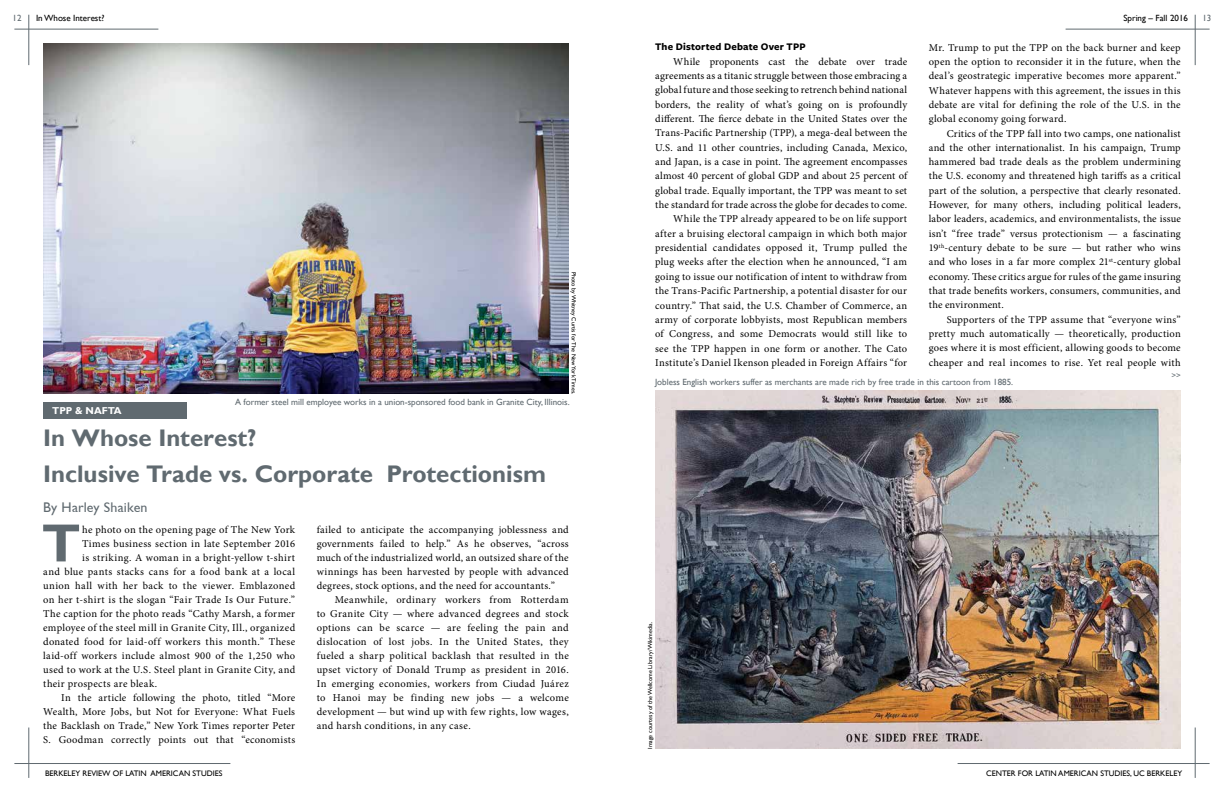
<style>
.page{position:relative;width:1224px;height:792px;background:#fff}
.page>*{position:absolute;margin:0;border:0;box-sizing:border-box;transform-origin:0 0}
.t1{font:700 54px "Gill Sans";color:#606a70}
.t2{font:700 24px/36px "Gill Sans";color:#606a70}
.t3{font:14px "Gill Sans";letter-spacing:.01em;color:#606a70}
.t4{font:10.5px/14.3px "Minion Pro";letter-spacing:.02em;color:#000;text-align:justify}
.t5{font:10.5px "Minion Pro";letter-spacing:.04em;color:#000}
.t6{font:700 10.5px "Freight Sans Pro";letter-spacing:.015em;color:#000}
.t7{font:700 10px "Gill Sans";color:#fff}
.t8{font:9px "Gill Sans";color:#606a70}
.t9{font:9px "Gill Sans";color:#000}
.t10{font:8px "Gill Sans";color:#000}
.t11{font:8px "Gill Sans";color:#606a70}
.t12{font:6px "Gill Sans";color:#000}
</style>
<div class="page">
<hr style="left:14px;top:29px;width:144px;height:1px;background:#606a70">
<hr style="left:29px;top:15px;width:1px;height:50px;background:#606a70">
<hr style="left:14px;top:763px;width:216px;height:1px;background:#606a70">
<hr style="left:29px;top:728px;width:1px;height:50px;background:#606a70">
<hr style="left:958px;top:763px;width:252px;height:1px;background:#606a70">
<hr style="left:1195px;top:728px;width:1px;height:50px;background:#606a70">
<hr style="left:1066px;top:29px;width:144px;height:1px;background:#606a70">
<hr style="left:1195px;top:15px;width:1px;height:50px;background:#606a70">
<div style="left:43px;top:403px;width:144px;height:16px;background:#606a70"></div>
<img style="left:43px;top:43px;width:526px;height:351px">
<img style="left:655px;top:390px;width:526px;height:359px">
<p class="t8" style="left:13px;top:13px;width:10px">12</p>
<p class="t9" style="left:36px;top:13px;width:70px">In Whose Interest?</p>
<p class="t9" style="left:1123px;top:13px;width:66px">Spring – Fall 2016</p>
<p class="t8" style="left:1202px;top:13px;width:10px">13</p>
<p class="t6" style="left:655px;top:40px;width:152px">The Distorted Debate Over TPP</p>
<p class="t4" style="left:655px;top:54px;width:254px;text-align:right">While proponents cast the debate over trade agreements as a titanic struggle between those embracing a global future and those seeking to retrench behind national borders, the reality of what’s going on is profoundly different. The fierce debate in the United States over the Trans-Pacific Partnership (TPP), a mega-deal between the U.S. and 11 other countries, including Canada, Mexico, and Japan, is a case in point. The agreement encompasses almost 40 percent of global GDP and about 25 percent of global trade. Equally important, the TPP was meant to set the standard for trade across the globe for decades to come.<br>While the TPP already appeared to be on life support after a bruising electoral campaign in which both major presidential candidates opposed it, Trump pulled the plug weeks after the election when he announced, “I am going to issue our notification of intent to withdraw from the Trans-Pacific Partnership, a potential disaster for our country.” That said, the U.S. Chamber of Commerce, an army of corporate lobbyists, most Republican members of Congress, and some Democrats would still like to see the TPP happen in one form or another. The Cato Institute’s Daniel Ikenson pleaded in Foreign Affairs “for</p>
<p class="t4" style="left:929px;top:40px;width:254px">Mr. Trump to put the TPP on the back burner and keep open the option to reconsider it in the future, when the deal’s geostrategic imperative becomes more apparent.” Whatever happens with this agreement, the issues in this debate are vital for defining the role of the U.S. in the global economy going forward.</p>
<p class="t4" style="left:929px;top:126px;width:254px;text-indent:18px">Critics of the TPP fall into two camps, one nationalist and the other internationalist. In his campaign, Trump hammered bad trade deals as the problem undermining the U.S. economy and threatened high tariffs as a critical part of the solution, a perspective that clearly resonated.<br>However, for many others, including political leaders, labor leaders, academics, and environmentalists, the issue isn’t “free trade” versus protectionism — a fascinating 19<sup>th</sup>-century debate to be sure — but rather who wins and who loses in a far more complex 21<sup>st</sup>-century global economy. These critics argue for rules of the game insuring that trade benefits workers, consumers, communities, and the environment.</p>
<p class="t4" style="left:929px;top:312px;width:254px;text-indent:18px">Supporters of the TPP assume that “everyone wins” pretty much automatically — theoretically, production goes where it is most efficient, allowing goods to become cheaper and real incomes to rise. Yet real people with</p>
<p class="t12" style="left:577px;top:272px;width:124px;rotate:90deg">Photo by Whitney Curtis for The New York Times.</p>
<p class="t11" style="left:1171px;top:370px;width:11px">&gt;&gt;</p>
<p class="t8" style="left:655px;top:377px;width:360px">Jobless English workers suffer as merchants are made rich by free trade in this cartoon from 1885.</p>
<p class="t7" style="left:52px;top:405px;width:71px">TPP &amp; NAFTA</p>
<p class="t8" style="left:235px;top:397px;width:336px">A former steel mill employee works in a union-sponsored food bank in Granite City, Illinois.</p>
<h2 class="t2" style="left:43px;top:421px;width:504px">In Whose Interest?<br>Inclusive Trade vs. Corporate Protectionism</h2>
<h3 class="t3" style="left:43px;top:500px;width:106px">By Harley Shaiken</h3>
<h1 class="t1" style="left:42px;top:511px;width:40px">T</h1>
<p class="t4" style="left:82px;top:523px;width:215px">he photo on the opening page of The New York</p>
<p class="t4" style="left:82px;top:537px;width:215px">Times business section in late September 2016</p>
<p class="t5" style="left:82px;top:551px;width:215px">is striking. A woman in a bright-yellow t-shirt</p>
<p class="t4" style="left:43px;top:565px;width:253px">and blue pants stacks cans for a food bank at a local</p>
<p class="t4" style="left:43px;top:579px;width:254px">union hall with her back to the viewer. Emblazoned</p>
<p class="t4" style="left:43px;top:593px;width:253px">on her t-shirt is the slogan “Fair Trade Is Our Future.”</p>
<p class="t4" style="left:43px;top:607px;width:253px">The caption for the photo reads “Cathy Marsh, a former</p>
<p class="t4" style="left:43px;top:621px;width:254px">employee of the steel mill in Granite City, Ill., organized</p>
<p class="t4" style="left:43px;top:635px;width:254px">donated food for laid-off workers this month.” These</p>
<p class="t4" style="left:43px;top:649px;width:254px">laid-off workers include almost 900 of the 1,250 who</p>
<p class="t4" style="left:43px;top:663px;width:254px">used to work at the U.S. Steel plant in Granite City, and</p>
<p class="t4" style="left:43px;top:677px;width:116px">their prospects are bleak.</p>
<p class="t4" style="left:61px;top:691px;width:235px">In the article following the photo, titled “More</p>
<p class="t4" style="left:43px;top:705px;width:253px">Wealth, More Jobs, but Not for Everyone: What Fuels</p>
<p class="t4" style="left:43px;top:719px;width:253px">the Backlash on Trade,” New York Times reporter Peter</p>
<p class="t4" style="left:43px;top:733px;width:253px">S. Goodman correctly points out that “economists</p>
<p class="t4" style="left:317px;top:523px;width:254px;line-height:14px">failed to anticipate the accompanying joblessness and governments failed to help.” As he observes, “across much of the industrialized world, an outsized share of the winnings has been harvested by people with advanced degrees, stock options, and the need for accountants.”</p>
<p class="t4" style="left:317px;top:593px;width:254px;line-height:14px;text-indent:18px">Meanwhile, ordinary workers from Rotterdam to Granite City — where advanced degrees and stock options can be scarce — are feeling the pain and dislocation of lost jobs. In the United States, they fueled a sharp political backlash that resulted in the upset victory of Donald Trump as president in 2016.<br>In emerging economies, workers from Ciudad Juárez to Hanoi may be finding new jobs — a welcome development — but wind up with few rights, low wages, and harsh conditions, in any case.</p>
<p class="t12" style="left:647px;top:749px;width:128px;rotate:-90deg">Image courtesy of the Wellcome Library/Wikimedia.</p>
<p class="t10" style="left:45px;top:769px;width:179px">BERKELEY REVIEW OF LATIN AMERICAN STUDIES</p>
<p class="t10" style="left:986px;top:769px;width:198px">CENTER FOR LATIN AMERICAN STUDIES, UC BERKELEY</p>
</div>
